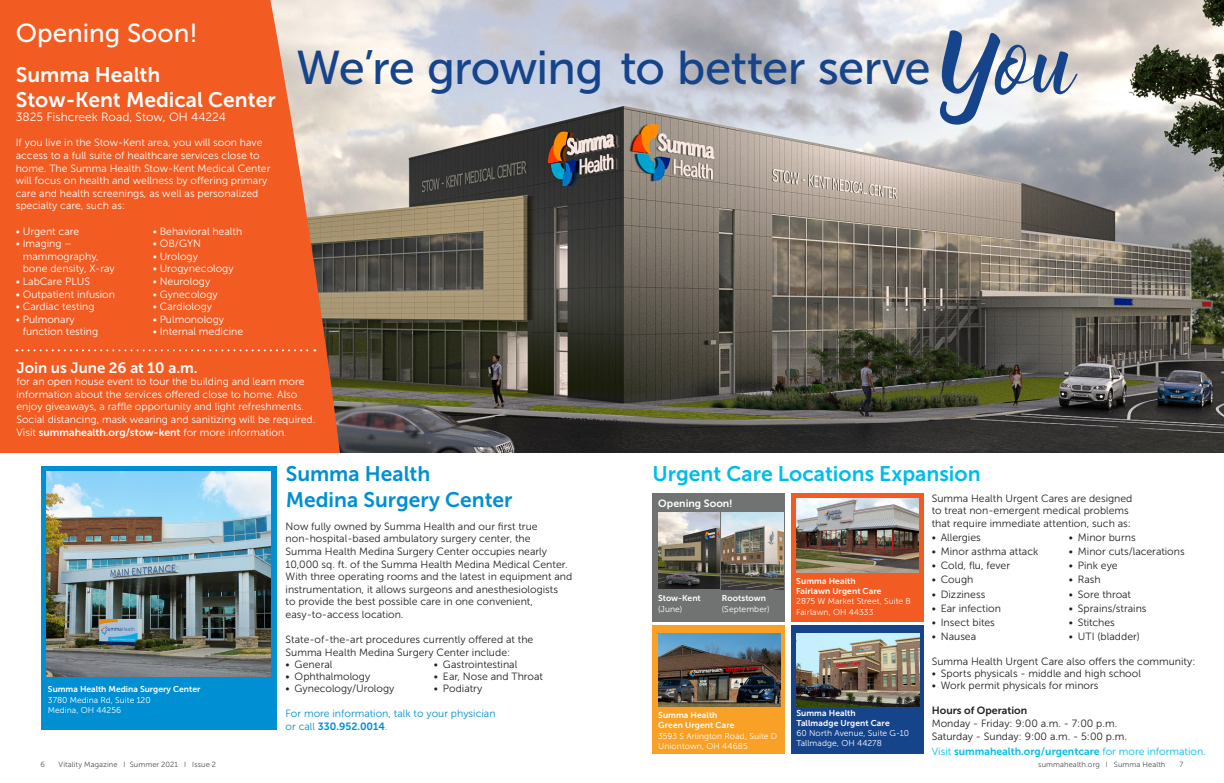
<style>
.page{position:relative;width:1224px;height:783px;background:#fff}
.page>*{position:absolute;margin:0;border:0;box-sizing:border-box;transform-origin:0 0}
.t1{font:75.9px "amuba";color:#15448b}
.Headline_100_60_60{font:47.2px "Museo Sans 500";letter-spacing:-.02em;color:#15448b}
.t2{font:26px "Museo Sans 500";color:#fff}
.t3{font:21.1px "Museo Sans 700";color:#02bce8}
.t4{font:21px/25.2px "Museo Sans 700";color:#fff}
.t5{font:21px "Museo Sans 700";color:#008fd2}
.t6{font:15px "Museo Sans 700";color:#fff}
.t7{font:12px "Museo Sans 300";color:#fff}
.t8{font:10.5px/12.6px "Museo Sans 300";color:#231f20}
.t9{font:10.5px/12.6px "Museo Sans 300";color:#fff}
.t10{font:10.5px/12.6px "Museo Sans 300";color:#008fd2}
.t11{font:10.5px "Museo Sans 700";color:#02bce8}
.t12{font:10.5px "Museo Sans 700";color:#231f20}
.Numbered_List_Large{font:10.5px "Museo Sans 700";letter-spacing:.005em;color:#fff}
.Numbered_List_Large-2{font:8.5px "Museo Sans 300";color:#fff}
.Numbered_List_Large-3{font:8.5px/10.2px "Museo Sans 700";letter-spacing:.01em;color:#fff}
.t13{font:7.5px "Museo Sans 300";letter-spacing:.015em;color:#4b4c4d}
.s1{font-family:"Museo Sans 700"}
.s2{font-family:"Museo Sans 300"}
</style>
<div class="page">
<div style="left:791px;top:625px;width:133px;height:129px;background:#15448b"></div>
<img style="left:796px;top:633px;width:123px;height:74px">
<img style="left:397px;top:0;width:827px;height:453px">
<div style="left:652px;top:494px;width:134px;height:128px;background:#717372"></div>
<img style="left:658px;top:512px;width:61px;height:77px">
<img style="left:722px;top:512px;width:61px;height:78px">
<div style="left:791px;top:494px;width:133px;height:128px;background:#f25b21"></div>
<img style="left:796px;top:499px;width:123px;height:73px">
<div style="left:652px;top:625px;width:134px;height:129px;background:#f9a026"></div>
<img style="left:658px;top:633px;width:123px;height:74px">
<div style="left:41px;top:466px;width:235px;height:264px;background:#008fd2"></div>
<img style="left:46px;top:471px;width:225px;height:205px">
<svg style="left:0;top:0;width:397px;height:453px;background:#e26c3c"></svg>
<svg style="left:16px;top:349px;width:299px;height:2px"></svg>
<p class="t2" style="left:16px;top:19px;width:183px">Opening Soon!</p>
<p class="t4" style="left:16px;top:62px;width:261px">Summa Health<br>Stow-Kent Medical Center</p>
<p class="t7" style="left:16px;top:111px;width:212px">3825 Fishcreek Road, Stow, OH 44224</p>
<p class="t9" style="left:16px;top:137px;width:256px">If you live in the Stow-Kent area, you will soon have access to a full suite of healthcare services close to home. The Summa Health Stow-Kent Medical Center will focus on health and wellness by offering primary care and health screenings, as well as personalized specialty care, such as:</p>
<p class="t9" style="left:16px;top:225px;width:65px">• Urgent care</p>
<p class="t9" style="left:23px;top:237px;width:94px;text-indent:-7px">• Imaging – mammography, bone density, X-ray</p>
<p class="t9" style="left:16px;top:275px;width:76px">• LabCare PLUS</p>
<p class="t9" style="left:16px;top:288px;width:101px">• Outpatient infusion</p>
<p class="t9" style="left:16px;top:300px;width:80px">• Cardiac testing</p>
<p class="t9" style="left:23px;top:313px;width:77px;text-indent:-7px">• Pulmonary function testing</p>
<p class="t9" style="left:153px;top:225px;width:91px">• Behavioral health</p>
<p class="t9" style="left:153px;top:237px;width:50px">• OB/GYN</p>
<p class="t9" style="left:153px;top:250px;width:47px">• Urology</p>
<p class="t9" style="left:153px;top:263px;width:82px">• Urogynecology</p>
<p class="t9" style="left:153px;top:275px;width:59px">• Neurology</p>
<p class="t9" style="left:153px;top:288px;width:67px">• Gynecology</p>
<p class="t9" style="left:153px;top:300px;width:61px">• Cardiology</p>
<p class="t9" style="left:153px;top:313px;width:73px">• Pulmonology</p>
<p class="t9" style="left:153px;top:326px;width:92px">• Internal medicine</p>
<p class="Headline_100_60_60" style="left:296px;top:42px;width:636px">We’re growing to better serve</p>
<p class="t1" style="left:939px;top:19px;width:138px">You</p>
<p class="t6" style="left:16px;top:359px;width:183px">Join us June 26 at 10 a.m.</p>
<p class="t9" style="left:16px;top:375px;width:300px">for an open house event to tour the building and learn more information about the services offered close to home. Also enjoy giveaways, a raffle opportunity and light refreshments.<br>Social distancing, mask wearing and sanitizing will be required.<br>Visit <span class="s1">summahealth.org/stow-kent</span> for more information.</p>
<p class="t5" style="left:286px;top:462px;width:146px">Summa Health</p>
<p class="t3" style="left:652px;top:462px;width:330px">Urgent Care Locations Expansion</p>
<p class="t5" style="left:286px;top:488px;width:228px">Medina Surgery Center</p>
<p class="t8" style="left:932px;top:492px;width:202px">Summa Health Urgent Cares are designed to treat non-emergent medical problems that require immediate attention, such as:</p>
<p class="t8" style="left:932px;top:531px;width:51px">• Allergies</p>
<p class="t8" style="left:932px;top:545px;width:108px">• Minor asthma attack</p>
<p class="t8" style="left:932px;top:559px;width:80px">• Cold, flu, fever</p>
<p class="t8" style="left:932px;top:574px;width:43px">• Cough</p>
<p class="t8" style="left:932px;top:588px;width:55px">• Dizziness</p>
<p class="t8" style="left:932px;top:602px;width:71px">• Ear infection</p>
<p class="t8" style="left:932px;top:616px;width:65px">• Insect bites</p>
<p class="t8" style="left:932px;top:630px;width:46px">• Nausea</p>
<p class="Numbered_List_Large" style="left:658px;top:497px;width:76px">Opening Soon!</p>
<p class="t8" style="left:286px;top:520px;width:288px">Now fully owned by Summa Health and our first true non-hospital-based ambulatory surgery center, the<br>Summa Health Medina Surgery Center occupies nearly 10,000 sq. ft. of the Summa Health Medina Medical Center.<br>With three operating rooms and the latest in equipment and instrumentation, it allows surgeons and anesthesiologists<br>to provide the best possible care in one convenient, easy-to-access location.</p>
<p class="t8" style="left:286px;top:633px;width:249px">State-of-the-art procedures currently offered at the<br>Summa Health Medina Surgery Center include:</p>
<p class="t8" style="left:286px;top:658px;width:48px">• General</p>
<p class="t8" style="left:286px;top:670px;width:86px">• Ophthalmology</p>
<p class="t8" style="left:286px;top:682px;width:110px">• Gynecology/Urology</p>
<p class="t8" style="left:1069px;top:531px;width:68px">• Minor burns</p>
<p class="t8" style="left:1069px;top:545px;width:117px">• Minor cuts/lacerations</p>
<p class="t8" style="left:1069px;top:559px;width:50px">• Pink eye</p>
<p class="t8" style="left:1069px;top:574px;width:33px">• Rash</p>
<p class="t8" style="left:1069px;top:588px;width:64px">• Sore throat</p>
<p class="t8" style="left:1069px;top:602px;width:79px">• Sprains/strains</p>
<p class="t8" style="left:1069px;top:616px;width:48px">• Stitches</p>
<p class="t8" style="left:1069px;top:630px;width:72px">• UTI (bladder)</p>
<p class="t8" style="left:932px;top:655px;width:265px">Summa Health Urgent Care also offers the community:</p>
<p class="t8" style="left:932px;top:667px;width:211px">• Sports physicals - middle and high school</p>
<p class="t8" style="left:932px;top:679px;width:168px">• Work permit physicals for minors</p>
<p class="t12" style="left:932px;top:705px;width:97px">Hours of Operation</p>
<p class="t8" style="left:932px;top:717px;width:187px">Monday - Friday: 9:00 a.m. - 7:00 p.m.</p>
<p class="t8" style="left:932px;top:730px;width:197px">Saturday - Sunday: 9:00 a.m. - 5:00 p.m.</p>
<p class="Numbered_List_Large-3" style="left:796px;top:576px;width:87px">Summa Health<br>Fairlawn Urgent Care</p>
<p class="Numbered_List_Large-2" style="left:796px;top:597px;width:116px">2875 W Market Street, Suite B</p>
<p class="Numbered_List_Large-2" style="left:796px;top:607px;width:79px">Fairlawn, OH 44333</p>
<p class="Numbered_List_Large-3" style="left:658px;top:593px;width:44px">Stow-Kent <span class="s2">(June)</span></p>
<p class="Numbered_List_Large-3" style="left:722px;top:593px;width:46px">Rootstown</p>
<p class="Numbered_List_Large-2" style="left:722px;top:604px;width:49px">(September)</p>
<p class="t8" style="left:434px;top:658px;width:85px">• Gastrointestinal</p>
<p class="t8" style="left:434px;top:670px;width:110px">• Ear, Nose and Throat</p>
<p class="t8" style="left:434px;top:682px;width:50px">• Podiatry</p>
<p class="t10" style="left:286px;top:707px;width:211px">For more information, talk to your physician or call <span class="s1">330.952.0014</span>.</p>
<p class="Numbered_List_Large-3" style="left:48px;top:684px;width:154px">Summa Health Medina Surgery Center</p>
<p class="Numbered_List_Large-2" style="left:48px;top:695px;width:104px">3780 Medina Rd, Suite 120</p>
<p class="Numbered_List_Large-2" style="left:48px;top:705px;width:75px">Medina, OH 44256</p>
<p class="Numbered_List_Large-3" style="left:796px;top:708px;width:95px">Summa Health<br>Tallmadge Urgent Care</p>
<p class="Numbered_List_Large-2" style="left:796px;top:729px;width:114px">60 North Avenue, Suite G-10</p>
<p class="Numbered_List_Large-2" style="left:796px;top:739px;width:87px">Tallmadge, OH 44278</p>
<p class="Numbered_List_Large-3" style="left:658px;top:710px;width:78px">Summa Health<br>Green Urgent Care</p>
<p class="Numbered_List_Large-2" style="left:658px;top:731px;width:120px">3593 S Arlington Road, Suite D</p>
<p class="Numbered_List_Large-2" style="left:658px;top:741px;width:91px">Uniontown, OH 44685</p>
<p class="t11" style="left:932px;top:745px;width:276px"><span class="s2">Visit</span> summahealth.org/urgentcare <span class="s2">for more information.</span></p>
<p class="t13" style="left:41px;top:761px;width:6px">6</p>
<p class="t13" style="left:59px;top:761px;width:159px">Vitality Magazine I Summer 2021 I Issue 2</p>
<p class="t13" style="left:1038px;top:761px;width:129px">summahealth.org I Summa Health</p>
<p class="t13" style="left:1179px;top:761px;width:5px">7</p>
</div>
